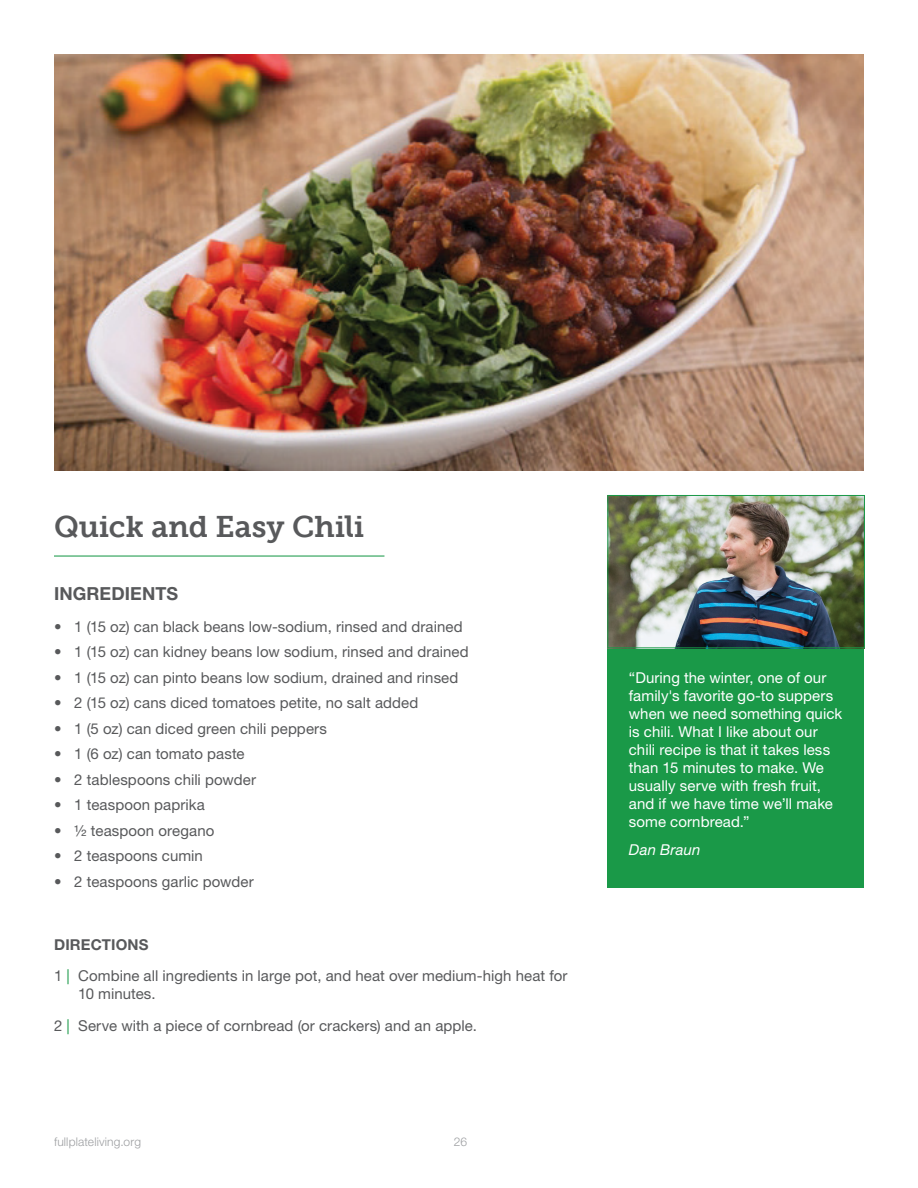
<style>
.page{position:relative;width:918px;height:1188px;background:#fff}
.page>*{position:absolute;margin:0;border:0;box-sizing:border-box;transform-origin:0 0}
.t1{font:30px "Museo Slab 700";letter-spacing:-.005em;color:#58595b}
.t2{font:700 18px "Helvetica Neue LT Std";letter-spacing:.005em;color:#58595b}
.t3{font:15px/31.5px "Helvetica Neue LT Std";letter-spacing:.005em;color:#58595b}
.t4{font:15px/18px "Helvetica Neue LT Std";letter-spacing:.005em;color:#fff}
.t5{font:italic 15px "Helvetica Neue LT Std";letter-spacing:.015em;color:#fff}
.t6{font:300 12px "Helvetica Neue LT Std";letter-spacing:.015em;color:#919396}
.s1{font-weight:700}
.s2{color:#1a9948}
</style>
<div class="page">
<div style="left:608px;top:642px;width:256px;height:246px;background:#1a9948"></div>
<img style="left:54px;top:54px;width:810px;height:417px">
<hr style="left:54px;top:555px;width:330px;height:2px;background:#1a9948">
<img style="left:610px;top:497px;width:253px;height:149px">
<div style="left:608px;top:495px;width:257px;height:153px;border:1px solid #1a9948"></div>
<h1 class="t1" style="left:54px;top:509px;width:312px">Quick and Easy Chili</h1>
<p class="t2" style="left:54px;top:583px;width:126px">INGREDIENTS</p>
<p class="t3" style="left:54px;top:610px;width:410px">• 1 (15 oz) can black beans low-sodium, rinsed and drained</p>
<p class="t3" style="left:54px;top:636px;width:416px">• 1 (15 oz) can kidney beans low sodium, rinsed and drained</p>
<p class="t3" style="left:54px;top:661px;width:406px">• 1 (15 oz) can pinto beans low sodium, drained and rinsed</p>
<p class="t3" style="left:54px;top:687px;width:366px">• 2 (15 oz) cans diced tomatoes petite, no salt added</p>
<p class="t3" style="left:54px;top:712px;width:274px">• 1 (5 oz) can diced green chili peppers</p>
<p class="t3" style="left:54px;top:738px;width:192px">• 1 (6 oz) can tomato paste</p>
<p class="t3" style="left:54px;top:763px;width:203px">• 2 tablespoons chili powder</p>
<p class="t3" style="left:54px;top:789px;width:152px">• 1 teaspoon paprika</p>
<p class="t3" style="left:54px;top:814px;width:162px">• ½ teaspoon oregano</p>
<p class="t3" style="left:54px;top:840px;width:150px">• 2 teaspoons cumin</p>
<p class="t3" style="left:54px;top:865px;width:201px">• 2 teaspoons garlic powder</p>
<p class="t3" style="left:54px;top:928px;width:515px"><span class="s1">DIRECTIONS<br></span>1 <span class="s2">|</span> Combine all ingredients in large pot, and heat over medium-high heat for</p>
<p class="t3" style="left:54px;top:978px;width:424px;text-indent:24px">10 minutes.<br>2 <span class="s2">|</span> Serve with a piece of cornbread (or crackers) and an apple.</p>
<p class="t6" style="left:54px;top:1134px;width:89px">fullplateliving.org</p>
<p class="t6" style="left:454px;top:1134px;width:15px">26</p>
<p class="t4" style="left:629px;top:668px;width:215px">“During the winter, one of our family's favorite go-to suppers when we need something quick is chili. What I like about our chili recipe is that it takes less than 15 minutes to make. We usually serve with fresh fruit, and if we have time we’ll make some cornbread.”</p>
<p class="t5" style="left:629px;top:841px;width:73px">Dan Braun</p>
</div>
